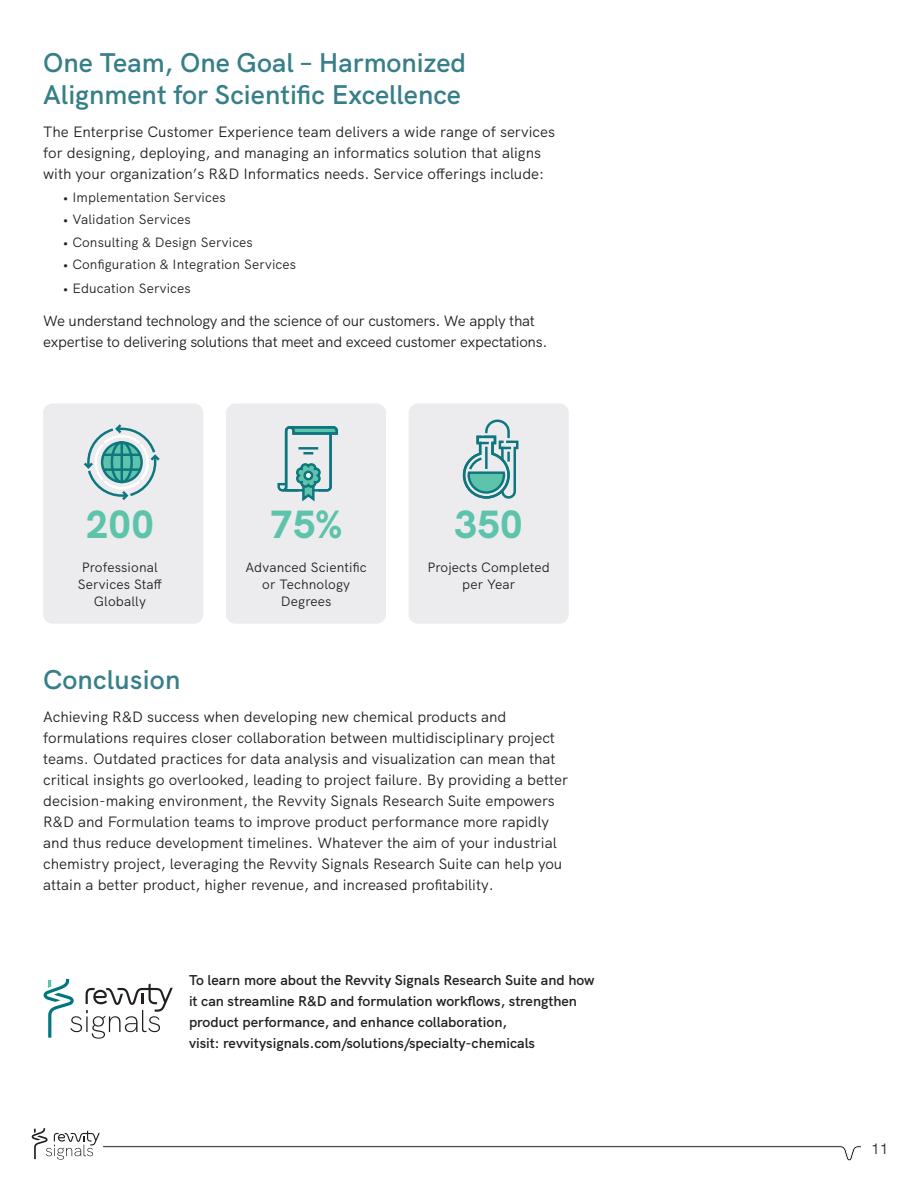
<style>
.page{position:relative;width:918px;height:1188px;background:#fff}
.page>*{position:absolute;margin:0;border:0;box-sizing:border-box;transform-origin:0 0}
.t1{font:800 39.3px "HK Grotesk";letter-spacing:-.01em;color:#5ec3ab}
.t2{font:600 27px/32.4px "HK Grotesk";color:#377f88}
.t3{font:15px/21px "HK Grotesk";color:#231f20}
.t4{font:15px/21px "HK Grotesk";letter-spacing:-.02em;color:#231f20}
.t5{font:600 14.25px/21px "HK Grotesk";color:#231f20}
.t6{font:13.5px/17.1px "HK Grotesk";letter-spacing:.01em;color:#231f20;text-align:center}
</style>
<div class="page">
<svg style="left:44px;top:979px;width:129px;height:60px"></svg>
<div style="left:43px;top:404px;width:160px;height:220px;background:#ececee;border-radius:10px"></div>
<div style="left:226px;top:404px;width:160px;height:220px;background:#ececee;border-radius:10px"></div>
<div style="left:409px;top:404px;width:160px;height:220px;background:#ececee;border-radius:10px"></div>
<svg style="left:84px;top:424px;width:76px;height:76px"></svg>
<svg style="left:102px;top:442px;width:40px;height:40px"></svg>
<div style="left:101px;top:441px;width:42px;height:42px;border:2px solid #0e767f;border-radius:50%"></div>
<div style="left:111px;top:441px;width:22px;height:42px;border:2px solid #0e767f;border-radius:50%"></div>
<hr style="left:103px;top:454px;width:37px;height:2px;background:#0e767f">
<hr style="left:103px;top:468px;width:37px;height:3px;background:#0e767f">
<hr style="left:121px;top:442px;width:2px;height:40px;background:#0e767f">
<svg style="left:32px;top:1128px;width:829px;height:33px"></svg>
<svg style="left:277px;top:426px;width:62px;height:76px"></svg>
<svg style="left:305px;top:472px;width:7px;height:7px"></svg>
<div style="left:303px;top:471px;width:10px;height:9px;border:2px solid #0e767f;border-radius:50%"></div>
<svg style="left:462px;top:421px;width:57px;height:78px"></svg>
<hr style="left:485px;top:447px;width:3px;height:22px;background:#0e767f">
<p class="t2" style="left:43px;top:44px;width:425px">One Team, One Goal – Harmonized<br>Alignment for Scientific Excellence</p>
<p class="t3" style="left:43px;top:120px;width:513px">The Enterprise Customer Experience team delivers a wide range of services for designing, deploying, and managing an informatics solution that aligns with your organization’s R&amp;D Informatics needs. Service offerings include:</p>
<p class="t6" style="left:63px;top:187px;width:164px">• Implementation Services</p>
<p class="t6" style="left:63px;top:210px;width:130px">• Validation Services</p>
<p class="t6" style="left:63px;top:232px;width:192px">• Consulting &amp; Design Services</p>
<p class="t6" style="left:63px;top:255px;width:235px">• Configuration &amp; Integration Services</p>
<p class="t6" style="left:63px;top:279px;width:130px">• Education Services</p>
<p class="t4" style="left:43px;top:309px;width:506px">We understand technology and the science of our customers. We apply that expertise to delivering solutions that meet and exceed customer expectations.</p>
<p class="t1" style="left:85px;top:494px;width:70px">200</p>
<p class="t1" style="left:270px;top:494px;width:74px">75%</p>
<p class="t1" style="left:454px;top:494px;width:70px">350</p>
<p class="t6" style="left:78px;top:558px;width:86px">Professional<br>Services Staff<br>Globally</p>
<p class="t6" style="left:245px;top:558px;width:123px">Advanced Scientific or Technology<br>Degrees</p>
<p class="t6" style="left:428px;top:558px;width:124px">Projects Completed per Year</p>
<p class="t2" style="left:43px;top:661px;width:139px">Conclusion</p>
<p class="t3" style="left:43px;top:705px;width:526px">Achieving R&amp;D success when developing new chemical products and formulations requires closer collaboration between multidisciplinary project teams. Outdated practices for data analysis and visualization can mean that critical insights go overlooked, leading to project failure. By providing a better decision-making environment, the Revvity Signals Research Suite empowers R&amp;D and Formulation teams to improve product performance more rapidly and thus reduce development timelines. Whatever the aim of your industrial chemistry project, leveraging the Revvity Signals Research Suite can help you attain a better product, higher revenue, and increased profitability.</p>
<p class="t5" style="left:189px;top:969px;width:407px">To learn more about the Revvity Signals Research Suite and how it can streamline R&amp;D and formulation workflows, strengthen product performance, and enhance collaboration,<br>visit: revvitysignals.com/solutions/specialty-chemicals</p>
<p class="t3" style="left:871px;top:1137px;width:19px">11</p>
</div>
